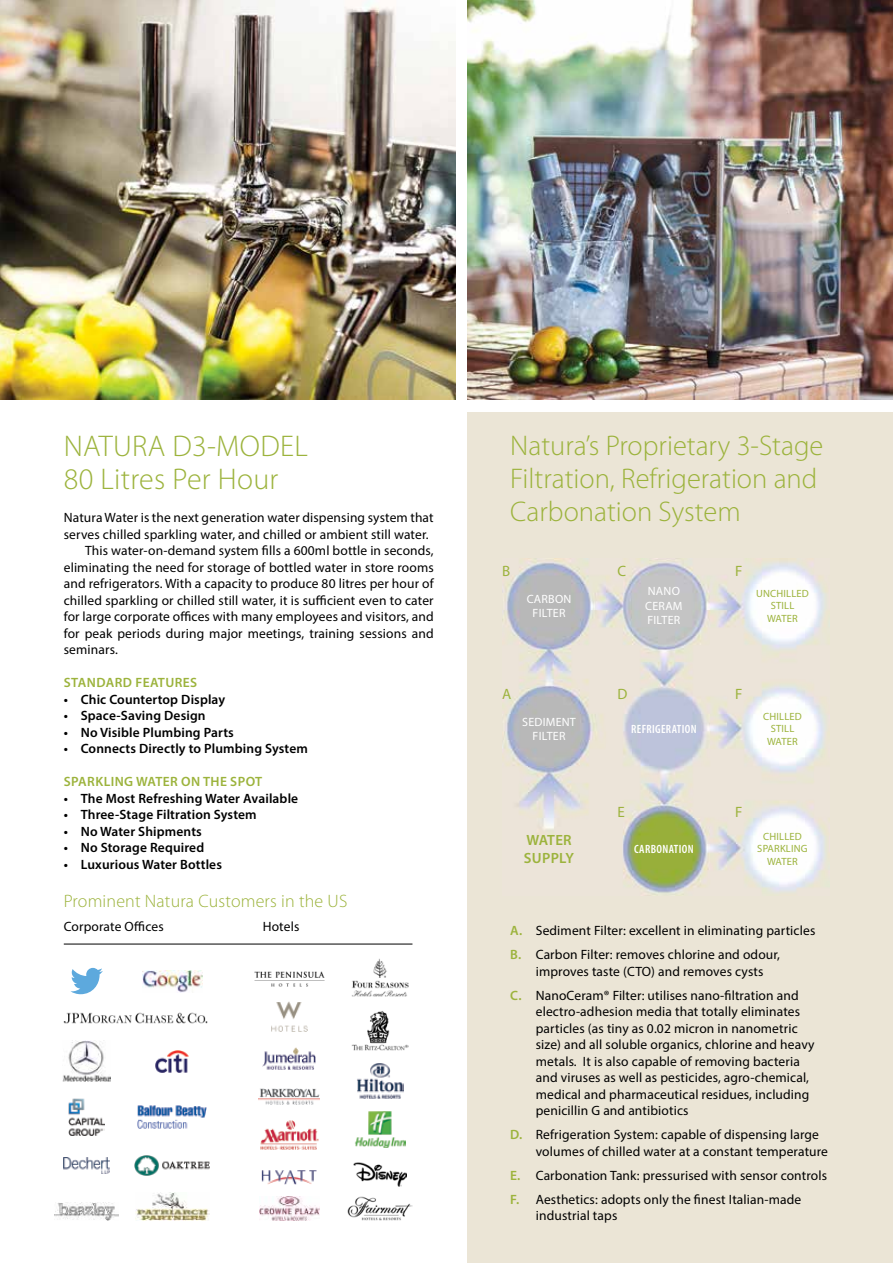
<style>
.page{position:relative;width:893px;height:1263px;background:#fff}
.page>*{position:absolute;margin:0;border:0;box-sizing:border-box;transform-origin:0 0}
.t1{font:300 30px/33px "Myriad Pro";letter-spacing:.01em;color:#9cb33c}
.t2{font:300 28.5px/33px "Myriad Pro";color:#9cb33c}
.t3{font:300 18px "Myriad Pro";letter-spacing:.01em;color:#9cb33c}
.t4{font:15px "Myriad Pro";color:#9cb33c}
.t5{font:600 14.85px/17.9px "Myriad Pro";letter-spacing:.02em;color:#9cb33c}
.t6{font:13.5px/16.5px "Myriad Pro";letter-spacing:.01em;color:#000}
.t7{font:600 13.5px "Myriad Pro";letter-spacing:.01em;color:#000}
.t8{font:600 13.5px "Myriad Pro";letter-spacing:.03em;color:#9cb33c}
.t9{font:12px/14.4px "Myriad Pro";letter-spacing:.02em;color:#fff}
.t10{font:600 condensed 12px "Myriad Pro";letter-spacing:.03em;color:#fff}
.t11{font:10.5px/12.6px "Myriad Pro";letter-spacing:.02em;color:#9cb33c;text-align:center}
.s1{font-weight:600;color:#9cb33c}
</style>
<div class="page">
<img style="left:0;top:0;width:455px;height:400px">
<div style="left:468px;top:412px;width:425px;height:851px;background:#ebe5d6"></div>
<hr style="left:64px;top:944px;width:348px;height:1px;background:#000">
<img style="left:468px;top:0;width:425px;height:400px">
<img style="left:259px;top:1197px;width:60px;height:23px">
<img style="left:354px;top:1162px;width:53px;height:24px">
<img style="left:347px;top:1196px;width:66px;height:24px">
<img style="left:351px;top:958px;width:58px;height:38px">
<img style="left:357px;top:1063px;width:47px;height:35px">
<img style="left:355px;top:1111px;width:51px;height:37px">
<img style="left:262px;top:1170px;width:55px;height:14px">
<img style="left:263px;top:1047px;width:53px;height:22px">
<img style="left:260px;top:1120px;width:58px;height:29px">
<img style="left:259px;top:1089px;width:61px;height:15px">
<img style="left:254px;top:971px;width:70px;height:15px">
<img style="left:352px;top:1011px;width:56px;height:39px">
<img style="left:271px;top:1001px;width:36px;height:31px">
<img style="left:156px;top:1050px;width:33px;height:22px">
<img style="left:142px;top:971px;width:60px;height:21px">
<img style="left:63px;top:1040px;width:48px;height:41px">
<img style="left:54px;top:1202px;width:65px;height:18px">
<img style="left:64px;top:1158px;width:45px;height:15px">
<img style="left:138px;top:1106px;width:68px;height:22px">
<img style="left:69px;top:1099px;width:36px;height:37px">
<img style="left:135px;top:1155px;width:75px;height:20px">
<img style="left:64px;top:1012px;width:144px;height:11px">
<svg style="left:70px;top:968px;width:33px;height:26px"></svg>
<img style="left:135px;top:1192px;width:74px;height:28px">
<img style="left:503px;top:559px;width:322px;height:336px">
<h1 class="t1" style="left:64px;top:430px;width:245px">NATURA D3-MODEL<br>80 Litres Per Hour</h1>
<p class="t6" style="left:64px;top:509px;width:371px">Natura Water is the next generation water dispensing system that</p>
<p class="t6" style="left:64px;top:526px;width:366px">serves chilled sparkling water, and chilled or ambient still water.</p>
<p class="t6" style="left:85px;top:542px;width:350px">This water-on-demand system fills a 600ml bottle in seconds,</p>
<p class="t6" style="left:64px;top:559px;width:371px">eliminating the need for storage of bottled water in store rooms</p>
<p class="t6" style="left:64px;top:575px;width:371px">and refrigerators. With a capacity to produce 80 litres per hour of</p>
<p class="t6" style="left:64px;top:592px;width:371px">chilled sparkling or chilled still water, it is sufficient even to cater</p>
<p class="t6" style="left:64px;top:608px;width:371px">for large corporate offices with many employees and visitors, and</p>
<p class="t6" style="left:64px;top:625px;width:371px">for peak periods during major meetings, training sessions and</p>
<p class="t6" style="left:64px;top:641px;width:56px">seminars.</p>
<p class="t8" style="left:64px;top:674px;width:134px">Stan dard Features</p>
<p class="t7" style="left:64px;top:691px;width:163px">• Chic Countertop Display</p>
<p class="t7" style="left:64px;top:707px;width:143px">• Space-Saving Design</p>
<p class="t7" style="left:64px;top:724px;width:172px">• No Visible Plumbing Parts</p>
<p class="t7" style="left:64px;top:740px;width:246px">• Connects Directly to Plumbing System</p>
<p class="t8" style="left:64px;top:773px;width:200px">Sparkling Water On The Spot</p>
<p class="t7" style="left:64px;top:790px;width:236px">• The Most Refreshing Water Available</p>
<p class="t7" style="left:64px;top:806px;width:194px">• Three-Stage Filtration System</p>
<p class="t7" style="left:64px;top:823px;width:140px">• No Water Shipments</p>
<p class="t7" style="left:64px;top:839px;width:142px">• No Storage Required</p>
<p class="t7" style="left:64px;top:856px;width:160px">• Luxurious Water Bottles</p>
<h3 class="t3" style="left:64px;top:891px;width:285px">Prominent Natura Customers in the US</h3>
<p class="t6" style="left:64px;top:917px;width:101px">Corporate Offices</p>
<p class="t6" style="left:263px;top:917px;width:38px">Hotels</p>
<h2 class="t2" style="left:510px;top:430px;width:315px">Natura’s Proprietary 3-Stage<br>Filtration, Refrigeration and<br>Carbonation System</h2>
<p class="t4" style="left:502px;top:562px;width:10px">B</p>
<p class="t9" style="left:533px;top:591px;width:34px;text-indent:-6px">Carbon<br>Filter</p>
<p class="t4" style="left:617px;top:562px;width:10px">C</p>
<p class="t4" style="left:735px;top:562px;width:9px">F</p>
<p class="t9" style="left:645px;top:584px;width:37px">Nano<br>Ceram<br>Filter</p>
<p class="t11" style="left:756px;top:587px;width:54px">Unchilled<br>Sti ll<br>Wat er</p>
<p class="t4" style="left:502px;top:685px;width:10px">A</p>
<p class="t9" style="left:522px;top:714px;width:48px;text-align:right">Sediment<br>Filter</p>
<p class="t4" style="left:617px;top:685px;width:10px">D</p>
<p class="t10" style="left:631px;top:722px;width:67px">REFRIGERATION</p>
<p class="t4" style="left:617px;top:803px;width:7px">E</p>
<p class="t5" style="left:524px;top:831px;width:52px">Water<br>Supply</p>
<p class="t10" style="left:634px;top:842px;width:61px">CARBONATION</p>
<p class="t4" style="left:735px;top:685px;width:9px">F</p>
<p class="t11" style="left:763px;top:710px;width:40px">Chilled<br>Sti ll<br>Wat er</p>
<p class="t4" style="left:735px;top:803px;width:9px">F</p>
<p class="t11" style="left:757px;top:830px;width:52px">Chilled<br>Sparkling<br>Wat er</p>
<p class="t6" style="left:510px;top:919px;width:307px;line-height:24px"><span class="s1">A.</span> Sediment Filter: excellent in eliminating particles<br><span class="s1">B.</span> Carbon Filter: removes chlorine and odour,</p>
<p class="t6" style="left:510px;top:959px;width:290px;line-height:24px;text-indent:26px">improves taste (CTO) and removes cysts<br><span class="s1">C.</span> NanoCeram® Filter: utilises nano-filtration and</p>
<p class="t6" style="left:536px;top:1003px;width:280px">electro-adhesion media that totally eliminates particles (as tiny as 0.02 micron in nanometric size) and all soluble organics, chlorine and heavy metals. It is also capable of removing bacteria and viruses as well as pesticides, agro-chemical, medical and pharmaceutical residues, including penicillin G and antibiotics</p>
<p class="t6" style="left:536px;top:1126px;width:294px;text-indent:-26px"><span class="s1">D.</span> Refrigeration System: capable of dispensing large volumes of chilled water at a constant temperature</p>
<p class="t6" style="left:510px;top:1163px;width:318px;line-height:24px"><span class="s1">E.</span> Carbonation Tank: pressurised with sensor controls<br><span class="s1">F.</span> Aesthetics: adopts only the finest Italian-made</p>
<p class="t6" style="left:536px;top:1207px;width:83px">industrial taps</p>
</div>
